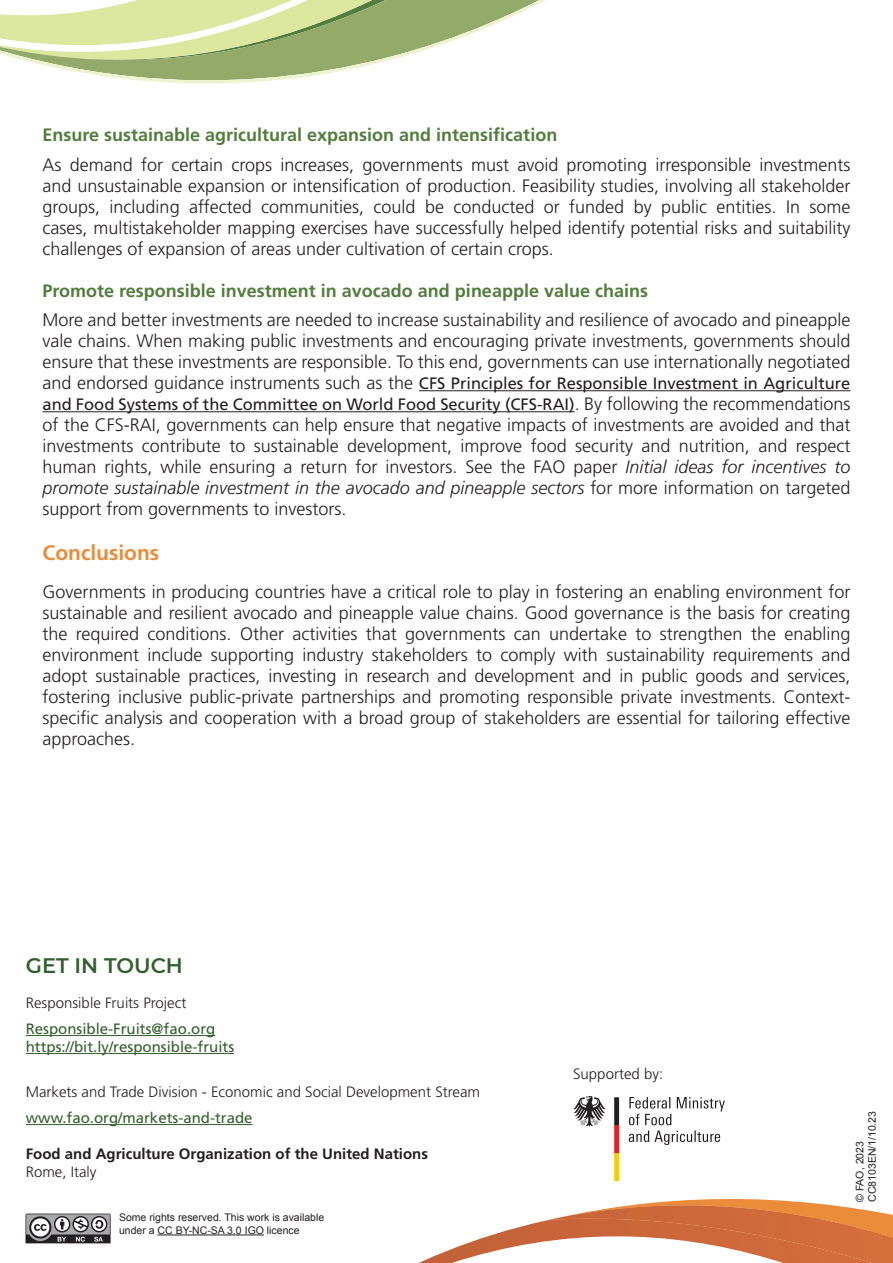
<style>
.page{position:relative;width:893px;height:1263px;background:#fff}
.page>*{position:absolute;margin:0;border:0;box-sizing:border-box;transform-origin:0 0}
.L2{font:700 21px "Frutiger LT Std";color:#eb8c3b}
.t1{font:600 21px "Montserrat";color:#335f2d}
.Text{font:300 18px/21px "Frutiger LT Std";color:#231f20;text-align:justify}
.Text-2{font:700 18px "Frutiger LT Std";color:#537d3d}
.Text-3{font:16.5px/21px "Frutiger LT Std";color:#231f20}
.t2{font:300 15px "Frutiger LT Std";color:#231f20}
.t3{font:15px/18px "Frutiger LT Std";color:#335f2d}
.t4{font:700 15px "Frutiger LT Std";color:#231f20}
.t5{font:10.5px/12.6px "Arial";color:#231f20}
.s1{font-weight:300;font-size:18px}
.s2{font-style:italic}
</style>
<div class="page">
<svg style="left:0;top:0;width:546px;height:84px"></svg>
<svg style="left:419px;top:1220px;width:130px;height:43px"></svg>
<svg style="left:549px;top:1199px;width:344px;height:64px"></svg>
<hr style="left:26px;top:1035px;width:189px;height:1px;background:#335f2d">
<hr style="left:26px;top:1053px;width:208px;height:1px;background:#335f2d">
<hr style="left:26px;top:1124px;width:227px;height:1px;background:#335f2d">
<hr style="left:158px;top:1234px;width:106px;height:1px;background:#231f20">
<svg style="left:26px;top:1213px;width:85px;height:30px;background:#838283"></svg>
<svg style="left:573px;top:1096px;width:33px;height:30px"></svg>
<svg style="left:614px;top:1097px;width:5px;height:84px"></svg>
<svg style="left:629px;top:1097px;width:96px;height:48px"></svg>
<hr style="left:419px;top:390px;width:431px;height:1px;background:#231f20">
<hr style="left:43px;top:411px;width:532px;height:1px;background:#231f20">
<p class="Text-2" style="left:43px;top:124px;width:516px">Ensure sustainable agricultural expansion and intensification</p>
<p class="Text" style="left:43px;top:154px;width:809px">As demand for certain crops increases, governments must avoid promoting irresponsible investments and unsustainable expansion or intensification of production. Feasibility studies, involving all stakeholder groups, including affected communities, could be conducted or funded by public entities. In some cases, multistakeholder mapping exercises have successfully helped identify potential risks and suitability challenges of expansion of areas under cultivation of certain crops.</p>
<p class="Text-2" style="left:43px;top:280px;width:607px">Promote responsible investment in avocado and pineapple value chains</p>
<p class="Text" style="left:43px;top:310px;width:809px">More and better investments are needed to increase sustainability and resilience of avocado and pineapple vale chains. When making public investments and encouraging private investments, governments should ensure that these investments are responsible. To this end, governments can use internationally negotiated</p>
<p class="Text-3" style="left:43px;top:373px;width:809px"><span class="s1">and endorsed guidance instruments such as the</span> CFS Principles for Responsible Investment in Agriculture and Food Systems of the Committee on World Food Security (CFS-RAI)<span class="s1">. By following the recommendations</span></p>
<p class="Text" style="left:43px;top:415px;width:809px">of the CFS-RAI, governments can help ensure that negative impacts of investments are avoided and that investments contribute to sustainable development, improve food security and nutrition, and respect human rights, while ensuring a return for investors. See the FAO paper <span class="s2">Initial ideas for incentives to promote sustainable investment in the avocado and pineapple sectors</span> for more information on targeted support from governments to investors.</p>
<p class="L2" style="left:43px;top:541px;width:118px">Conclusions</p>
<p class="Text" style="left:43px;top:582px;width:809px">Governments in producing countries have a critical role to play in fostering an enabling environment for sustainable and resilient avocado and pineapple value chains. Good governance is the basis for creating the required conditions. Other activities that governments can undertake to strengthen the enabling environment include supporting industry stakeholders to comply with sustainability requirements and adopt sustainable practices, investing in research and development and in public goods and services, fostering inclusive public-private partnerships and promoting responsible private investments. Context&shy;specific analysis and cooperation with a broad group of stakeholders are essential for tailoring effective approaches.</p>
<p class="t1" style="left:26px;top:950px;width:159px">GET IN TOUCH</p>
<p class="t2" style="left:26px;top:994px;width:162px">Responsible Fruits Project</p>
<p class="t3" style="left:26px;top:1020px;width:210px">Responsible-Fruits@fao.org https://bit.ly/responsible-fruits</p>
<p class="t2" style="left:26px;top:1083px;width:456px">Markets and Trade Division - Economic and Social Development Stream</p>
<p class="t3" style="left:26px;top:1109px;width:228px">www.fao.org/markets-and-trade</p>
<p class="t4" style="left:26px;top:1145px;width:404px">Food and Agriculture Organization of the United Nations</p>
<p class="t2" style="left:26px;top:1163px;width:72px">Rome, Italy</p>
<p class="t5" style="left:119px;top:1211px;width:207px">Some rights reserved. This work is available under a CC BY-NC-SA 3.0 IGO licence</p>
<p class="t2" style="left:573px;top:1065px;width:92px">Supported by:</p>
<p class="t5" style="left:853px;top:1202px;width:93px;rotate:-90deg">© FAO, 2023<br>CC8103EN/1/10.23</p>
</div>
